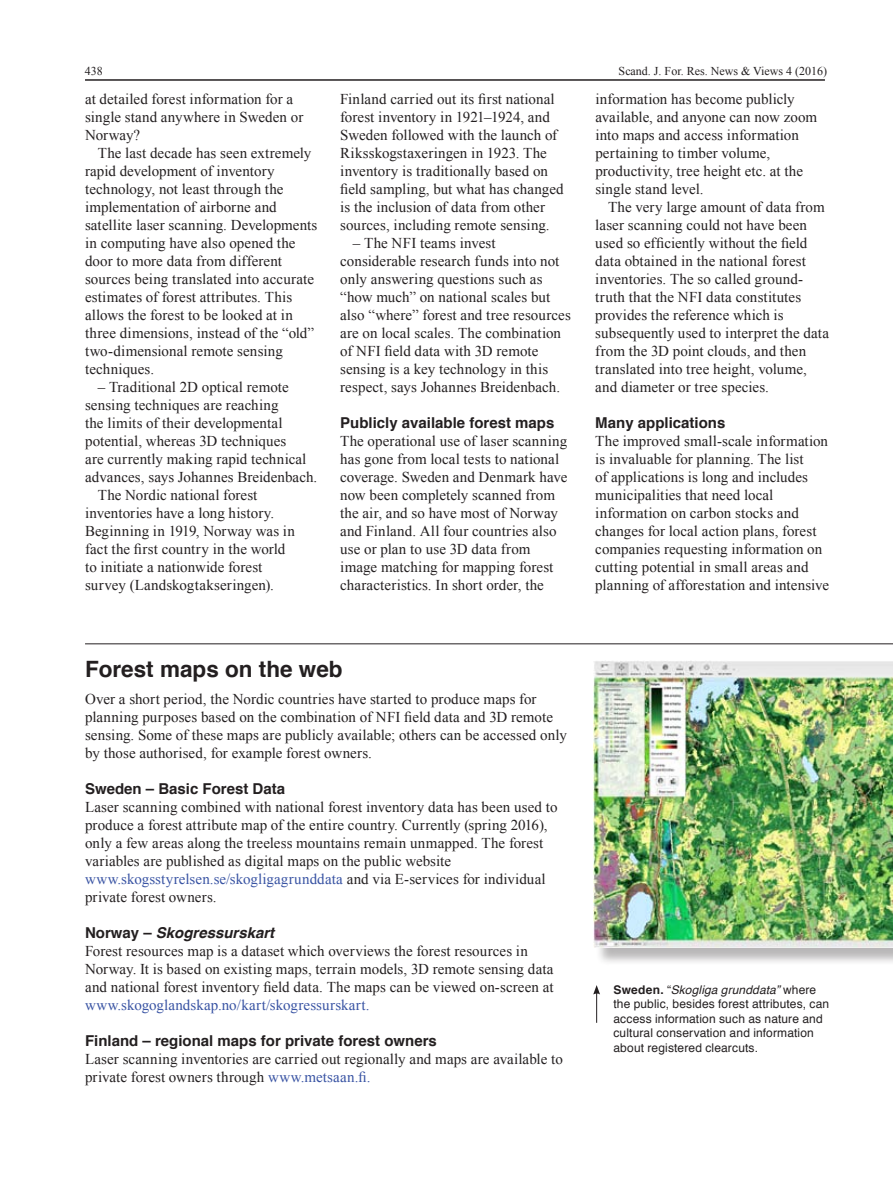
<style>
.page{position:relative;width:893px;height:1191px;background:#fff}
.page>*{position:absolute;margin:0;border:0;box-sizing:border-box;transform-origin:0 0}
.t1{font:700 22.5px "Helvetica";color:#231f20}
.t2{font:15px/18px "Times New Roman";letter-spacing:.005em;color:#231f20}
.t3{font:700 15px "Helvetica";color:#231f20}
.t4{font:15px "Times New Roman";letter-spacing:.005em;color:#3853a3}
.t5{font:italic 700 15px "Helvetica";color:#231f20}
.t6{font:12px/14.4px "Helvetica";letter-spacing:.01em;color:#231f20}
.t7{font:12px "Times New Roman";color:#231f20}
.s1{color:#3853a3}
.s2{font-style:normal}
.s3{font-weight:700}
.s4{font-style:italic}
</style>
<div class="page">
<hr style="left:85px;top:79px;width:740px;height:2px;background:#231f20">
<hr style="left:85px;top:643px;width:808px;height:1px;background:#231f20">
<div style="left:595px;top:662px;width:298px;height:303px;background:#231f20;opacity:.32"></div>
<img style="left:593px;top:661px;width:300px;height:286px">
<hr style="left:596px;top:992px;width:1px;height:30px;background:#231f20">
<svg style="left:593px;top:985px;width:7px;height:9px"></svg>
<p class="t7" style="left:85px;top:63px;width:19px">438</p>
<p class="t7" style="left:619px;top:63px;width:210px">Scand. J. For. Res. News &amp; Views 4 (2016)</p>
<p class="t2" style="left:85px;top:90px;width:220px">at detailed forest information for a single stand anywhere in Sweden or<br>Norway?</p>
<p class="t2" style="left:85px;top:144px;width:234px;text-indent:13px">The last decade has seen extremely rapid development of inventory technology, not least through the implementation of airborne and satellite laser scanning. Developments in computing have also opened the door to more data from different sources being translated into accurate estimates of forest attributes. This allows the forest to be looked at in three dimensions, instead of the “old” two-dimensional remote sensing techniques.</p>
<p class="t2" style="left:98px;top:378px;width:193px">– Traditional 2D optical remote</p>
<p class="t2" style="left:85px;top:396px;width:195px">sensing techniques are reaching</p>
<p class="t2" style="left:85px;top:414px;width:199px">the limits of their developmental</p>
<p class="t2" style="left:85px;top:432px;width:203px">potential, whereas 3D techniques</p>
<p class="t2" style="left:85px;top:450px;width:223px">are currently making rapid technical</p>
<p class="t2" style="left:85px;top:468px;width:234px">advances, says Johannes Breidenbach.</p>
<p class="t2" style="left:98px;top:486px;width:161px">The Nordic national forest</p>
<p class="t2" style="left:85px;top:504px;width:191px">inventories have a long history.</p>
<p class="t2" style="left:85px;top:522px;width:211px">Beginning in 1919, Norway was in</p>
<p class="t2" style="left:85px;top:540px;width:202px">fact the first country in the world</p>
<p class="t2" style="left:85px;top:558px;width:179px">to initiate a nationwide forest</p>
<p class="t2" style="left:85px;top:576px;width:190px">survey (Landskogtakseringen).</p>
<p class="t2" style="left:340px;top:90px;width:225px">Finland carried out its first national forest inventory in 1921–1924, and Sweden followed with the launch of Riksskogstaxeringen in 1923. The inventory is traditionally based on field sampling, but what has changed is the inclusion of data from other sources, including remote sensing.</p>
<p class="t2" style="left:340px;top:234px;width:232px;text-indent:13px">– The NFI teams invest considerable research funds into not only answering questions such as “how much” on national scales but also “where” forest and tree resources are on local scales. The combination of NFI field data with 3D remote sensing is a key technology in this respect, says Johannes Breidenbach.</p>
<p class="t3" style="left:340px;top:411px;width:216px">Publicly available forest maps</p>
<p class="t2" style="left:340px;top:432px;width:229px">The operational use of laser scanning has gone from local tests to national coverage. Sweden and Denmark have now been completely scanned from the air, and so have most of Norway and Finland. All four countries also use or plan to use 3D data from image matching for mapping forest characteristics. In short order, the</p>
<p class="t2" style="left:595px;top:90px;width:223px">information has become publicly available, and anyone can now zoom into maps and access information pertaining to timber volume, productivity, tree height etc. at the single stand level.</p>
<p class="t2" style="left:595px;top:198px;width:235px;text-indent:13px">The very large amount of data from laser scanning could not have been used so efficiently without the field data obtained in the national forest inventories. The so called ground&shy;truth that the NFI data constitutes provides the reference which is subsequently used to interpret the data from the 3D point clouds, and then translated into tree height, volume, and diameter or tree species.</p>
<p class="t3" style="left:595px;top:411px;width:132px">Many applications</p>
<p class="t2" style="left:595px;top:432px;width:235px">The improved small-scale information is invaluable for planning. The list<br>of applications is long and includes municipalities that need local information on carbon stocks and changes for local action plans, forest companies requesting information on cutting potential in small areas and planning of afforestation and intensive</p>
<h1 class="t1" style="left:85px;top:651px;width:259px">Forest maps on the web</h1>
<p class="t2" style="left:85px;top:689px;width:483px">Over a short period, the Nordic countries have started to produce maps for planning purposes based on the combination of NFI field data and 3D remote sensing. Some of these maps are publicly available; others can be accessed only by those authorised, for example forest owners.</p>
<p class="t3" style="left:85px;top:776px;width:202px">Sweden – Basic Forest Data</p>
<p class="t2" style="left:85px;top:797px;width:474px">Laser scanning combined with national forest inventory data has been used to produce a forest attribute map of the entire country. Currently (spring 2016), only a few areas along the treeless mountains remain unmapped. The forest variables are published as digital maps on the public website <span class="s1">www.skogsstyrelsen.se/skogligagrunddata</span> and via E-services for individual private forest owners.</p>
<p class="t5" style="left:85px;top:920px;width:191px"><span class="s2">Norway –</span> Skogressurskart</p>
<p class="t2" style="left:85px;top:941px;width:470px">Forest resources map is a dataset which overviews the forest resources in<br>Norway. It is based on existing maps, terrain models, 3D remote sensing data and national forest inventory field data. The maps can be viewed on-screen at</p>
<p class="t4" style="left:85px;top:995px;width:286px">www.skogoglandskap.no/kart/skogressurskart.</p>
<p class="t3" style="left:85px;top:1028px;width:353px">Finland – regional maps for private forest owners</p>
<p class="t2" style="left:85px;top:1049px;width:479px">Laser scanning inventories are carried out regionally and maps are available to private forest owners through <span class="s1">www.metsaan.fi.</span></p>
<p class="t6" style="left:613px;top:983px;width:217px"><span class="s3">Sweden.</span> “<span class="s4">Skogliga grunddata”</span> where the public, besides forest attributes, can access information such as nature and cultural conservation and information about registered clearcuts.</p>
</div>
